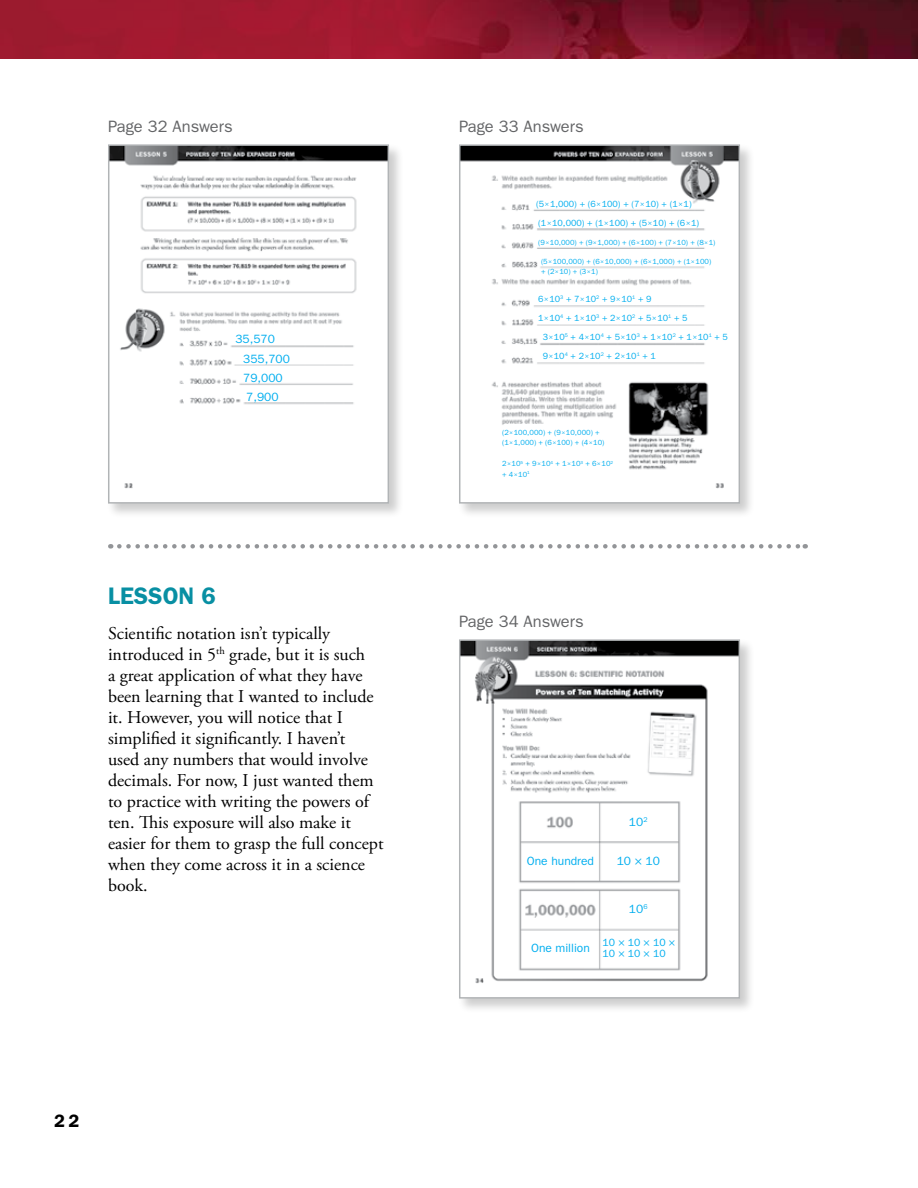
<style>
.page{position:relative;width:918px;height:1188px;background:#fff}
.page>*{position:absolute;margin:0;border:0;box-sizing:border-box;transform-origin:0 0}
.t1{font:600 24px "ITC Franklin Gothic Std";color:#088fa3}
.t2{font:18px/21px "Adobe Garamond Pro";color:#000}
.t3{font:600 18px "ITC Franklin Gothic Std";color:#000}
.t4{font:16.5px "ITC Franklin Gothic Std";color:#636466}
.t5{font:12px/20.2px "ITC Franklin Gothic Std";color:#00aeef}
.t6{font:10.5px/10.5px "ITC Franklin Gothic Std";color:#00aeef}
.t7{font:9px/18.3px "ITC Franklin Gothic Std";color:#00aeef}
.t8{font:7.5px/10.5px "ITC Franklin Gothic Std";color:#00aeef}
.s1{font-family:"KG First Time In Forever"}
</style>
<div class="page">
<svg style="left:119px;top:544px;width:687px;height:5px"></svg>
<div style="left:457px;top:143px;width:298px;height:375px;background:#000;opacity:.2"></div>
<img style="left:461px;top:146px;width:277px;height:356px">
<div style="left:459px;top:144px;width:281px;height:360px;border:1px solid #b1b4b6"></div>
<div style="left:457px;top:638px;width:298px;height:375px;background:#000;opacity:.2"></div>
<img style="left:461px;top:641px;width:277px;height:356px">
<div style="left:459px;top:639px;width:281px;height:360px;border:1px solid #b1b4b6"></div>
<div style="left:106px;top:143px;width:298px;height:375px;background:#000;opacity:.2"></div>
<img style="left:110px;top:146px;width:277px;height:356px">
<div style="left:108px;top:144px;width:281px;height:360px;border:1px solid #b1b4b6"></div>
<img style="left:575px;top:0;width:343px;height:59px">
<svg style="left:0;top:0;width:575px;height:59px;background:#9b192f"></svg>
<p class="t4" style="left:108px;top:117px;width:126px">Page 32 Answers</p>
<p class="t5" style="left:243px;top:329px;width:48px;text-indent:-8px">35,570<br>355,700</p>
<p class="t5" style="left:243px;top:369px;width:41px;line-height:18.8px">79,000<br>7,900</p>
<h1 class="t1" style="left:108px;top:582px;width:109px">LESSON 6</h1>
<p class="t2" style="left:108px;top:623px;width:277px">Scientific notation isn’t typically introduced in 5<sup>th</sup> grade, but it is such<br>a great application of what they have been learning that I wanted to include it. However, you will notice that I simplified it significantly. I haven’t<br>used any numbers that would involve decimals. For now, I just wanted them to practice with writing the powers of ten. This exposure will also make it easier for them to grasp the full concept when they come across it in a science book.</p>
<p class="t3" style="left:54px;top:1110px;width:27px">22</p>
<p class="t4" style="left:459px;top:117px;width:126px">Page 33 Answers</p>
<p class="t7" style="left:536px;top:195px;width:165px">(5<span class="s1">×</span>1,000) + (6<span class="s1">×</span>100) + (7<span class="s1">×</span>10) + (1<span class="s1">×</span>1) (1<span class="s1">×</span>10,000) + (1<span class="s1">×</span>100) + (5<span class="s1">×</span>10) + (6<span class="s1">×</span>1)</p>
<p class="t8" style="left:538px;top:237px;width:179px">(9<span class="s1">×</span>10,000) + (9<span class="s1">×</span>1,000) + (6<span class="s1">×</span>100) + (7<span class="s1">×</span>10) + (8<span class="s1">×</span>1)</p>
<p class="t8" style="left:541px;top:256px;width:172px">(5<span class="s1">×</span>100,000) + (6<span class="s1">×</span>10,000) + (6<span class="s1">×</span>1,000) + (1<span class="s1">×</span>100) + (2<span class="s1">×</span>10) + (3<span class="s1">×</span>1)</p>
<p class="t7" style="left:538px;top:290px;width:115px">6<span class="s1">×</span>10<sup>3</sup> + 7<span class="s1">×</span>10<sup>2</sup> + 9<span class="s1">×</span>10<sup>1</sup> + 9</p>
<p class="t7" style="left:538px;top:309px;width:151px">1<span class="s1">×</span>10<sup>4</sup> + 1<span class="s1">×</span>10<sup>3</sup> + 2<span class="s1">×</span>10<sup>2</sup> + 5<span class="s1">×</span>10<sup>1</sup> + 5</p>
<p class="t7" style="left:543px;top:328px;width:187px">3<span class="s1">×</span>10<sup>5</sup> + 4<span class="s1">×</span>10<sup>4</sup> + 5<span class="s1">×</span>10<sup>3</sup> + 1<span class="s1">×</span>10<sup>2</sup> + 1<span class="s1">×</span>10<sup>1</sup> + 5</p>
<p class="t7" style="left:543px;top:347px;width:115px">9<span class="s1">×</span>10<sup>4</sup> + 2<span class="s1">×</span>10<sup>2</sup> + 2<span class="s1">×</span>10<sup>1</sup> + 1</p>
<p class="t8" style="left:502px;top:427px;width:104px">(2<span class="s1">×</span>100,000) + (9<span class="s1">×</span>10,000) + (1<span class="s1">×</span>1,000) + (6<span class="s1">×</span>100) + (4<span class="s1">×</span>10)</p>
<p class="t8" style="left:502px;top:459px;width:112px">2<span class="s1">×</span>10<sup>5</sup> + 9<span class="s1">×</span>10<sup>4</sup> + 1<span class="s1">×</span>10<sup>3</sup> + 6<span class="s1">×</span>10<sup>2 </sup>+ 4<span class="s1">×</span>10<sup>1</sup></p>
<p class="t4" style="left:459px;top:612px;width:126px">Page 34 Answers</p>
<p class="t5" style="left:527px;top:851px;width:69px">One hundred</p>
<p class="t5" style="left:629px;top:812px;width:20px">10<sup>2</sup></p>
<p class="t5" style="left:617px;top:851px;width:45px">10 × 10</p>
<p class="t5" style="left:531px;top:938px;width:60px">One million</p>
<p class="t5" style="left:629px;top:899px;width:20px">10<sup>6</sup></p>
<p class="t6" style="left:603px;top:938px;width:74px">10 × 10 × 10 ×<br>10 × 10 × 10</p>
</div>
